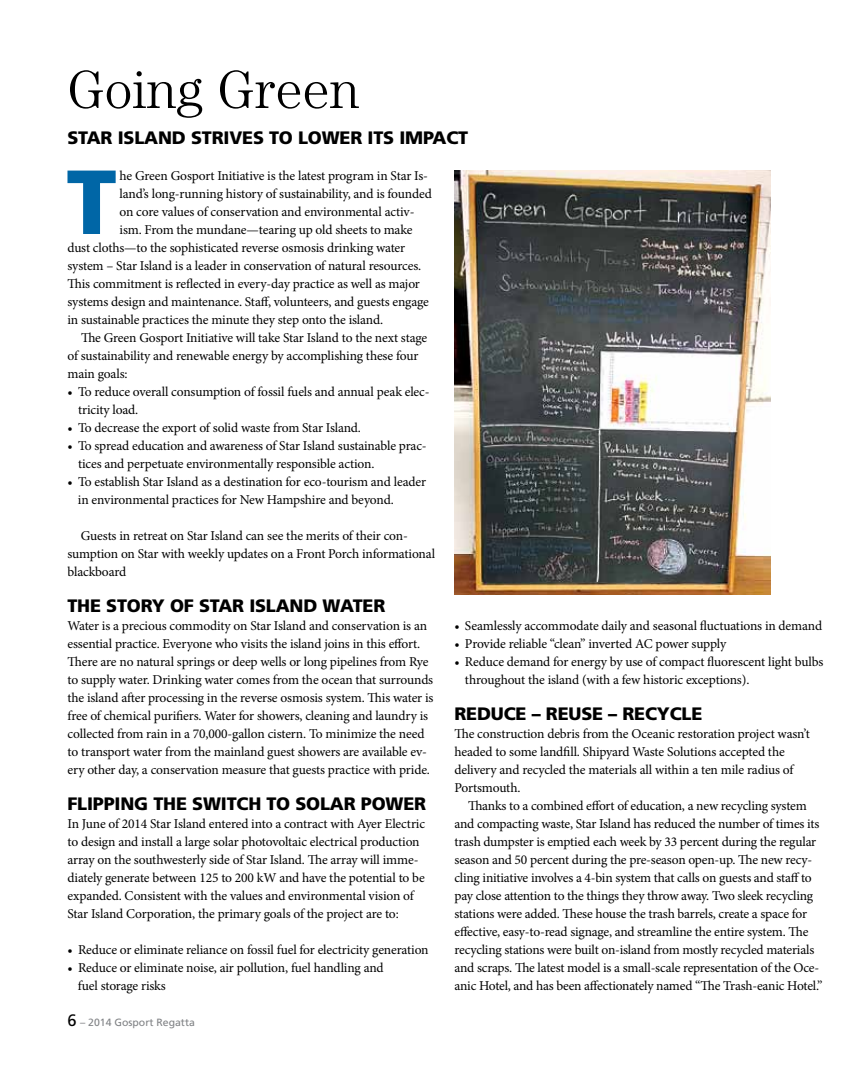
<style>
.page{position:relative;width:864px;height:1080px;background:#fff}
.page>*{position:absolute;margin:0;border:0;box-sizing:border-box;transform-origin:0 0}
.t1{font:900 90.9px "Frutiger";color:#0066a6}
.t2{font:300 54px "Century";color:#000}
.t3{font:900 18px "Frutiger";letter-spacing:-.01em;color:#000}
.t4{font:13.5px/18px "Minion Pro";letter-spacing:-.015em;color:#000}
.t5{font:10.5px "Frutiger";color:#808285}
.s1{font-size:16.5px;color:#000}
</style>
<div class="page">
<img style="left:454px;top:170px;width:317px;height:424px">
<h2 class="t2" style="left:68px;top:58px;width:294px">Going Green</h2>
<h3 class="t3" style="left:68px;top:127px;width:13px">STAR</h3>
<h3 class="t3" style="left:118px;top:127px;width:42px">ISLAND</h3>
<h3 class="t3" style="left:191px;top:127px;width:132px">STRIVES TO LOWER</h3>
<h3 class="t3" style="left:368px;top:127px;width:45px">IT S IMPACT</h3>
<h1 class="t1" style="left:66px;top:147px;width:52px">T</h1>
<p class="t4" style="left:120px;top:167px;width:310px">he Green Gosport Initiative is the latest program in Star Is-</p>
<p class="t4" style="left:120px;top:185px;width:314px">land’s long-running history of sustainability, and is founded</p>
<p class="t4" style="left:120px;top:203px;width:296px">on core values of conservation and environmental activ-</p>
<p class="t4" style="left:120px;top:221px;width:295px">ism. From the mundane—tearing up old sheets to make</p>
<p class="t4" style="left:68px;top:239px;width:339px">dust cloths—to the sophisticated reverse osmosis drinking water</p>
<p class="t4" style="left:68px;top:257px;width:355px">system – Star Island is a leader in conservation of natural resources.</p>
<p class="t4" style="left:68px;top:275px;width:354px">This commitment is reflected in every-day practice as well as major</p>
<p class="t4" style="left:68px;top:293px;width:363px">systems design and maintenance. Staff, volunteers, and guests engage</p>
<p class="t4" style="left:68px;top:311px;width:317px">in sustainable practices the minute they step onto the island.</p>
<p class="t4" style="left:81px;top:329px;width:348px">The Green Gosport Initiative will take Star Island to the next stage</p>
<p class="t4" style="left:68px;top:347px;width:352px">of sustainability and renewable energy by accomplishing these four</p>
<p class="t4" style="left:68px;top:365px;width:62px">main goals:</p>
<p class="t4" style="left:78px;top:383px;width:353px;text-indent:-11px">• To reduce overall consumption of fossil fuels and annual peak elec&shy;tricity load.</p>
<p class="t4" style="left:68px;top:419px;width:295px">• To decrease the export of solid waste from Star Island.</p>
<p class="t4" style="left:78px;top:437px;width:350px;text-indent:-11px">• To spread education and awareness of Star Island sustainable prac&shy;tices and perpetuate environmentally responsible action.</p>
<p class="t4" style="left:78px;top:473px;width:350px;text-indent:-10px">• To establish Star Island as a destination for eco-tourism and leader in environmental practices for New Hampshire and beyond.</p>
<p class="t4" style="left:67px;top:527px;width:369px;text-indent:14px">Guests in retreat on Star Island can see the merits of their con&shy;sumption on Star with weekly updates on a Front Porch informational blackboard</p>
<h3 class="t3" style="left:68px;top:595px;width:52px">THE STOR</h3>
<h3 class="t3" style="left:152px;top:595px;width:60px">Y OF STAR</h3>
<h3 class="t3" style="left:249px;top:595px;width:42px">ISLAND</h3>
<h3 class="t3" style="left:323px;top:595px;width:30px">WATER</h3>
<p class="t4" style="left:68px;top:617px;width:368px">Water is a precious commodity on Star Island and conservation is an essential practice. Everyone who visits the island joins in this effort.<br>There are no natural springs or deep wells or long pipelines from Rye to supply water. Drinking water comes from the ocean that surrounds the island after processing in the reverse osmosis system. This water is free of chemical purifiers. Water for showers, cleaning and laundry is collected from rain in a 70,000-gallon cistern. To minimize the need to transport water from the mainland guest showers are available ev&shy;ery other day, a conservation measure that guests practice with pride.</p>
<h3 class="t3" style="left:68px;top:793px;width:31px">FLIPPING</h3>
<h3 class="t3" style="left:153px;top:793px;width:51px">THE SWITC</h3>
<h3 class="t3" style="left:248px;top:793px;width:138px">H TO SOLAR POWER</h3>
<p class="t4" style="left:68px;top:815px;width:359px">In June of 2014 Star Island entered into a contract with Ayer Electric to design and install a large solar photovoltaic electrical production array on the southwesterly side of Star Island. The array will imme&shy;diately generate between 125 to 200 kW and have the potential to be expanded. Consistent with the values and environmental vision of Star Island Corporation, the primary goals of the project are to:</p>
<p class="t4" style="left:68px;top:941px;width:363px">• Reduce or eliminate reliance on fossil fuel for electricity generation</p>
<p class="t4" style="left:78px;top:959px;width:307px;text-indent:-10px">• Reduce or eliminate noise, air pollution, fuel handling and fuel storage risks</p>
<p class="t5" style="left:68px;top:1016px;width:129px"><span class="s1">6</span> – 2014 Gosport Regatta</p>
<p class="t4" style="left:454px;top:617px;width:369px">• Seamlessly accommodate daily and seasonal fluctuations in demand</p>
<p class="t4" style="left:454px;top:635px;width:273px">• Provide reliable “clean” inverted AC power supply</p>
<p class="t4" style="left:465px;top:653px;width:360px;text-indent:-10px">• Reduce demand for energy by use of compact fluorescent light bulbs throughout the island (with a few historic exceptions).</p>
<h3 class="t3" style="left:454px;top:703px;width:25px">REDUCE</h3>
<h3 class="t3" style="left:532px;top:703px;width:170px">– REUSE – RECYCLE</h3>
<p class="t4" style="left:454px;top:725px;width:357px">The construction debris from the Oceanic restoration project wasn’t headed to some landfill. Shipyard Waste Solutions accepted the delivery and recycled the materials all within a ten mile radius of Portsmouth.</p>
<p class="t4" style="left:454px;top:797px;width:369px;text-indent:14px">Thanks to a combined effort of education, a new recycling system and compacting waste, Star Island has reduced the number of times its trash dumpster is emptied each week by 33 percent during the regular season and 50 percent during the pre-season open-up. The new recy&shy;cling initiative involves a 4-bin system that calls on guests and staff to pay close attention to the things they throw away. Two sleek recycling stations were added. These house the trash barrels, create a space for effective, easy-to-read signage, and streamline the entire system. The recycling stations were built on-island from mostly recycled materials and scraps. The latest model is a small-scale representation of the Oce&shy;anic Hotel, and has been affectionately named “The Trash-eanic Hotel.”</p>
</div>
